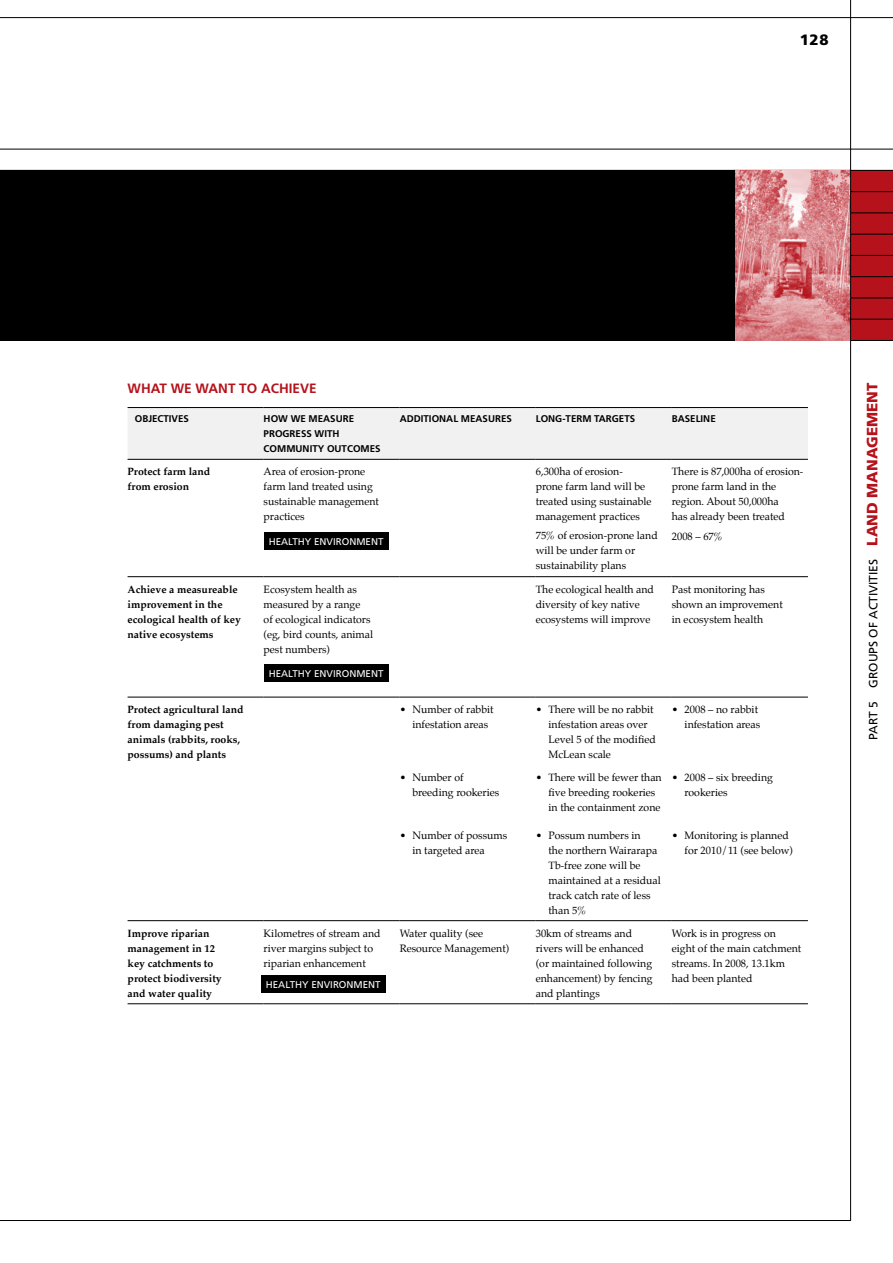
<style>
.page{position:relative;width:893px;height:1263px;background:#fff}
.page>*{position:absolute;margin:0;border:0;box-sizing:border-box;transform-origin:0 0}
.t1{font:900 15px "Frutiger";color:#000}
.t2{font:900 15px "Frutiger";color:#b5121b}
.t3{font:700 13.5px "Frutiger";color:#b5121b}
.t4{font:12px "Frutiger";color:#000}
.t5{font:10.5px/15px "Palatino";color:#000}
.t6{font:700 10.5px/15px "Palatino";color:#000}
.t7{font:700 9.75px/15px "Frutiger";color:#000}
.t8{font:9.75px "Frutiger";color:#fff}
.s1{font-weight:900;font-size:15px;color:#b5121b}
</style>
<div class="page">
<div style="left:128px;top:408px;width:680px;height:51px;background:#f1f1f2"></div>
<hr style="left:128px;top:459px;width:136px;height:1px;background:#000">
<hr style="left:264px;top:459px;width:136px;height:1px;background:#000">
<hr style="left:400px;top:459px;width:136px;height:1px;background:#000">
<hr style="left:536px;top:459px;width:136px;height:1px;background:#000">
<hr style="left:672px;top:459px;width:136px;height:1px;background:#000">
<hr style="left:128px;top:576px;width:136px;height:1px;background:#000">
<hr style="left:264px;top:576px;width:136px;height:1px;background:#000">
<hr style="left:400px;top:576px;width:136px;height:1px;background:#000">
<hr style="left:536px;top:576px;width:136px;height:1px;background:#000">
<hr style="left:672px;top:576px;width:136px;height:1px;background:#000">
<hr style="left:128px;top:920px;width:136px;height:1px;background:#000">
<hr style="left:264px;top:920px;width:136px;height:1px;background:#000">
<hr style="left:400px;top:920px;width:136px;height:1px;background:#000">
<hr style="left:536px;top:920px;width:136px;height:1px;background:#000">
<hr style="left:672px;top:920px;width:136px;height:1px;background:#000">
<hr style="left:128px;top:1003px;width:136px;height:1px;background:#000">
<hr style="left:264px;top:1003px;width:136px;height:1px;background:#000">
<hr style="left:400px;top:1003px;width:136px;height:1px;background:#000">
<hr style="left:536px;top:1003px;width:136px;height:1px;background:#000">
<hr style="left:672px;top:1003px;width:136px;height:1px;background:#000">
<hr style="left:128px;top:697px;width:136px;height:1px;background:#000">
<hr style="left:264px;top:697px;width:136px;height:1px;background:#000">
<hr style="left:400px;top:697px;width:136px;height:1px;background:#000">
<hr style="left:536px;top:697px;width:136px;height:1px;background:#000">
<hr style="left:672px;top:697px;width:136px;height:1px;background:#000">
<hr style="left:128px;top:407px;width:136px;height:1px;background:#000">
<hr style="left:264px;top:407px;width:136px;height:1px;background:#000">
<hr style="left:400px;top:407px;width:136px;height:1px;background:#000">
<hr style="left:536px;top:407px;width:136px;height:1px;background:#000">
<hr style="left:672px;top:407px;width:136px;height:1px;background:#000">
<div style="left:264px;top:533px;width:124px;height:17px;background:#000"></div>
<div style="left:264px;top:665px;width:124px;height:17px;background:#000"></div>
<div style="left:261px;top:975px;width:124px;height:17px;background:#000"></div>
<div style="left:0;top:170px;width:850px;height:170px;background:#000"></div>
<div style="left:850px;top:170px;width:43px;height:170px;background:#b5121b"></div>
<hr style="left:849px;top:191px;width:44px;height:1px;background:#000">
<hr style="left:849px;top:213px;width:44px;height:1px;background:#000">
<hr style="left:849px;top:234px;width:44px;height:1px;background:#000">
<hr style="left:849px;top:255px;width:44px;height:1px;background:#000">
<hr style="left:850px;top:276px;width:43px;height:1px;background:#000">
<hr style="left:850px;top:298px;width:43px;height:1px;background:#000">
<hr style="left:850px;top:319px;width:43px;height:1px;background:#000">
<hr style="left:0;top:149px;width:893px;height:1px;background:#000">
<hr style="left:0;top:17px;width:893px;height:1px;background:#000">
<hr style="left:0;top:340px;width:893px;height:1px;background:#000">
<hr style="left:0;top:1220px;width:851px;height:1px;background:#000">
<hr style="left:0;top:170px;width:893px;height:1px;background:#000">
<img style="left:736px;top:170px;width:114px;height:171px">
<hr style="left:850px;top:0;width:1px;height:1221px;background:#000">
<h1 class="t1" style="left:800px;top:31px;width:31px">128</h1>
<p class="t3" style="left:128px;top:380px;width:190px">WHAT WE WANT TO ACHIEVE</p>
<h1 class="t2" style="left:863px;top:391px;width:9px;rotate:-90deg">T</h1>
<p class="t7" style="left:135px;top:411px;width:56px">OBJECTIVES</p>
<p class="t7" style="left:264px;top:411px;width:119px">HOW WE MEASURE<br>PROGRESS WITH<br>COMMUNITY OUTCOMES</p>
<p class="t7" style="left:400px;top:411px;width:114px">ADDITIONAL M EASURES</p>
<p class="t7" style="left:536px;top:411px;width:101px">LONG-TERM TARGETS</p>
<p class="t7" style="left:672px;top:411px;width:45px">BASELINE</p>
<p class="t6" style="left:128px;top:464px;width:84px">Protect farm land from erosion</p>
<p class="t5" style="left:264px;top:464px;width:117px">Area of erosion-prone farm land treated using sustainable management practices</p>
<p class="t5" style="left:536px;top:464px;width:117px">6,300ha of erosion&shy;prone farm land will be treated using sustainable management practices</p>
<p class="t5" style="left:536px;top:528px;width:123px">75% of erosion-prone land will be under farm or sustainability plans</p>
<p class="t4" style="left:866px;top:740px;width:350px;rotate:-90deg">PART 5 GROUPS OF ACTIVITIES <span class="s1">LAND MANAGEMEN</span></p>
<p class="t5" style="left:672px;top:464px;width:133px">There is 87,000ha of erosion&shy;prone farm land in the region. About 50,000ha<br>has already been treated</p>
<p class="t5" style="left:672px;top:528px;width:52px">2008 – 67%</p>
<p class="t8" style="left:269px;top:536px;width:116px">HEALTHY ENVIRONM ENT</p>
<p class="t6" style="left:128px;top:581px;width:115px">Achieve a measureable improvement in the ecological health of key native ecosystems</p>
<p class="t5" style="left:264px;top:581px;width:111px">Ecosystem health as measured by a range<br>of ecological indicators (eg, bird counts, animal pest numbers)</p>
<p class="t5" style="left:536px;top:581px;width:120px">The ecological health and diversity of key native ecosystems will improve</p>
<p class="t5" style="left:672px;top:581px;width:112px">Past monitoring has shown an improvement in ecosystem health</p>
<p class="t8" style="left:269px;top:668px;width:116px">HEALTHY ENVIRONM ENT</p>
<p class="t6" style="left:128px;top:702px;width:118px">Protect agricultural land from damaging pest animals (rabbits, rooks, possums) and plants</p>
<p class="t5" style="left:412px;top:702px;width:83px;text-indent:-13px">• Number of rabbit infestation areas</p>
<p class="t5" style="left:548px;top:702px;width:109px;text-indent:-13px">• There will be no rabbit infestation areas over<br>Level 5 of the modified<br>McLean scale</p>
<p class="t5" style="left:672px;top:702px;width:90px;text-align:right">• 2008 – no rabbit infestation areas</p>
<p class="t5" style="left:412px;top:770px;width:88px;text-indent:-13px">• Number of breeding rookeries</p>
<p class="t5" style="left:549px;top:770px;width:115px;text-indent:-13px">• There will be fewer than five breeding rookeries in the containment zone</p>
<p class="t5" style="left:685px;top:770px;width:90px;text-indent:-13px">• 2008 – six breeding rookeries</p>
<p class="t5" style="left:412px;top:827px;width:96px;text-indent:-13px">• Number of possums in targeted area</p>
<p class="t5" style="left:549px;top:827px;width:114px;text-indent:-13px">• Possum numbers in<br>the northern Wairarapa<br>Tb-free zone will be maintained at a residual track catch rate of less than 5%</p>
<p class="t5" style="left:685px;top:827px;width:110px;text-indent:-13px">• Monitoring is planned for 2010/11 (see below)</p>
<p class="t6" style="left:128px;top:925px;width:96px">Improve riparian management in 12 key catchments to protect biodiversity and water quality</p>
<p class="t5" style="left:264px;top:925px;width:118px">Kilometres of stream and river margins subject to riparian enhancement</p>
<p class="t5" style="left:400px;top:926px;width:111px">Water quality (see<br>Resource Management)</p>
<p class="t5" style="left:536px;top:926px;width:118px">30km of streams and rivers will be enhanced (or maintained following enhancement) by fencing and plantings</p>
<p class="t5" style="left:672px;top:926px;width:131px">Work is in progress on eight of the main catchment streams. In 2008, 13.1km had been planted</p>
<p class="t8" style="left:266px;top:978px;width:116px">HEALTHY ENVIRONM ENT</p>
</div>
